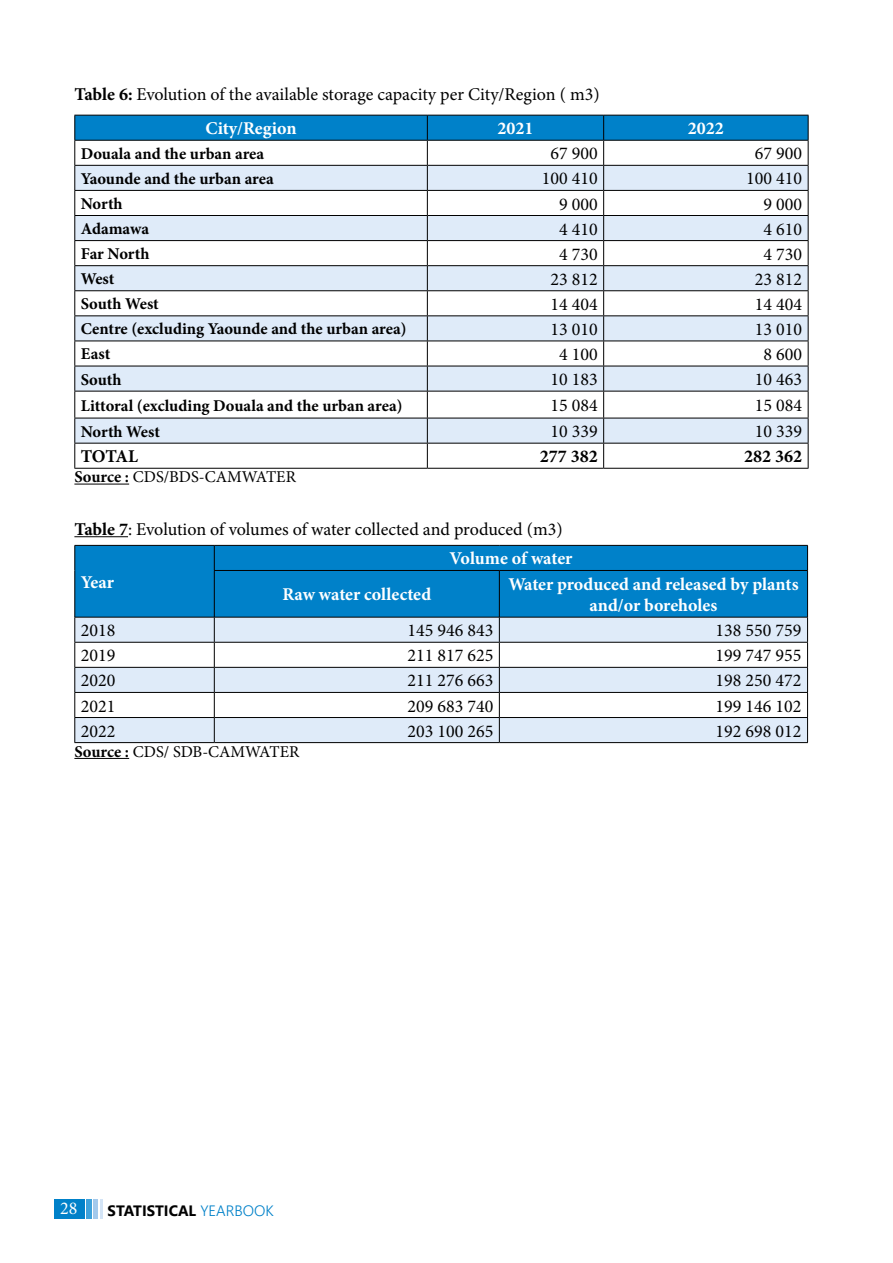
<style>
.page{position:relative;width:893px;height:1263px;background:#fff}
.page>*{position:absolute;margin:0;border:0;box-sizing:border-box;transform-origin:0 0}
.t1{font:18px/33.9px "Minion Pro";color:#000}
.t2{font:700 18px/21.6px "Minion Pro";color:#fff;text-align:center}
.t3{font:700 18px "Minion Pro";color:#000}
.t4{font:18px "Minion Pro";color:#fff}
.t5{font:700 16.5px "Minion Pro";color:#000}
.t6{font:16.5px "Minion Pro";color:#000}
.t7{font:700 15px "Segoe UI";color:#000}
.s1{font-weight:700}
.s2{font-weight:700;color:#fff}
.s3{font-weight:300;color:#0081c9}
</style>
<div class="page">
<div style="left:54px;top:1199px;width:30px;height:20px;background:#0081c9"></div>
<div style="left:86px;top:1199px;width:6px;height:20px;background:#3fa2db"></div>
<hr style="left:94px;top:1199px;width:4px;height:20px;background:#a3c9ec">
<hr style="left:100px;top:1199px;width:2px;height:20px;background:#d3e4f6">
<hr style="left:74px;top:484px;width:55px;height:1px;background:#000">
<hr style="left:74px;top:536px;width:54px;height:1px;background:#000">
<hr style="left:74px;top:758px;width:55px;height:1px;background:#000">
<svg style="left:74px;top:115px;width:735px;height:353px"></svg>
<hr style="left:74px;top:468px;width:353px;height:1px;background:#000">
<hr style="left:427px;top:468px;width:177px;height:1px;background:#000">
<hr style="left:604px;top:468px;width:204px;height:1px;background:#000">
<div style="left:76px;top:546px;width:731px;height:71px;background:#0081c9"></div>
<svg style="left:75px;top:618px;width:732px;height:124px;fill:#dfebf9"></svg>
<svg style="left:74px;top:617px;width:1px;height:125px"></svg>
<hr style="left:74px;top:642px;width:140px;height:1px;background:#000">
<hr style="left:214px;top:642px;width:285px;height:1px;background:#000">
<hr style="left:499px;top:642px;width:309px;height:1px;background:#000">
<hr style="left:74px;top:667px;width:140px;height:1px;background:#000">
<hr style="left:214px;top:667px;width:285px;height:1px;background:#000">
<hr style="left:499px;top:667px;width:309px;height:1px;background:#000">
<hr style="left:74px;top:692px;width:140px;height:1px;background:#000">
<hr style="left:214px;top:692px;width:285px;height:1px;background:#000">
<hr style="left:499px;top:692px;width:309px;height:1px;background:#000">
<hr style="left:74px;top:717px;width:140px;height:1px;background:#000">
<hr style="left:214px;top:717px;width:285px;height:1px;background:#000">
<hr style="left:499px;top:717px;width:309px;height:1px;background:#000">
<hr style="left:74px;top:742px;width:140px;height:1px;background:#000">
<hr style="left:214px;top:742px;width:285px;height:1px;background:#000">
<hr style="left:499px;top:742px;width:309px;height:1px;background:#000">
<svg style="left:214px;top:618px;width:1px;height:124px"></svg>
<svg style="left:499px;top:618px;width:1px;height:124px"></svg>
<svg style="left:807px;top:618px;width:1px;height:124px"></svg>
<hr style="left:75px;top:545px;width:139px;height:1px;background:#000">
<svg style="left:75px;top:546px;width:1px;height:24px"></svg>
<hr style="left:75px;top:570px;width:1px;height:47px;background:#000">
<hr style="left:75px;top:617px;width:139px;height:1px;background:#000">
<hr style="left:214px;top:545px;width:285px;height:1px;background:#000">
<svg style="left:214px;top:546px;width:1px;height:24px"></svg>
<hr style="left:499px;top:545px;width:309px;height:1px;background:#000">
<svg style="left:807px;top:546px;width:1px;height:24px"></svg>
<hr style="left:214px;top:570px;width:285px;height:1px;background:#000">
<hr style="left:214px;top:571px;width:1px;height:46px;background:#000">
<hr style="left:499px;top:570px;width:309px;height:1px;background:#000">
<hr style="left:499px;top:571px;width:1px;height:46px;background:#000">
<hr style="left:807px;top:571px;width:1px;height:46px;background:#000">
<hr style="left:214px;top:617px;width:285px;height:1px;background:#000">
<hr style="left:499px;top:617px;width:309px;height:1px;background:#000">
<p class="t1" style="left:205px;top:78px;width:396px;text-indent:-131px"><span class="s1">Table 6:</span> Evolution of the available storage capacity per City/Region ( m3)<br><span class="s2">City/Region</span></p>
<p class="t2" style="left:497px;top:117px;width:37px">2021</p>
<p class="t2" style="left:688px;top:117px;width:37px">2022</p>
<p class="t5" style="left:81px;top:142px;width:185px">Douala and the urban area</p>
<p class="t1" style="left:550px;top:137px;width:49px">67 900</p>
<p class="t1" style="left:755px;top:137px;width:49px">67 900</p>
<p class="t5" style="left:81px;top:167px;width:195px">Yaounde and the urban area</p>
<p class="t1" style="left:542px;top:162px;width:57px">100 410</p>
<p class="t1" style="left:746px;top:162px;width:57px">100 410</p>
<p class="t5" style="left:81px;top:192px;width:43px">North</p>
<p class="t1" style="left:559px;top:187px;width:40px">9 000</p>
<p class="t1" style="left:763px;top:187px;width:40px">9 000</p>
<p class="t5" style="left:81px;top:217px;width:70px">Adamawa</p>
<p class="t1" style="left:559px;top:212px;width:40px">4 410</p>
<p class="t1" style="left:763px;top:212px;width:40px">4 610</p>
<p class="t5" style="left:81px;top:242px;width:70px">Far North</p>
<p class="t1" style="left:559px;top:237px;width:40px">4 730</p>
<p class="t1" style="left:763px;top:237px;width:40px">4 730</p>
<p class="t5" style="left:81px;top:267px;width:35px">West</p>
<p class="t1" style="left:550px;top:262px;width:49px">23 812</p>
<p class="t1" style="left:755px;top:262px;width:49px">23 812</p>
<p class="t5" style="left:81px;top:292px;width:80px">South West</p>
<p class="t1" style="left:550px;top:287px;width:49px">14 404</p>
<p class="t1" style="left:755px;top:287px;width:49px">14 404</p>
<p class="t5" style="left:81px;top:317px;width:327px">Centre (excluding Yaounde and the urban area)</p>
<p class="t1" style="left:550px;top:312px;width:49px">13 010</p>
<p class="t1" style="left:755px;top:312px;width:49px">13 010</p>
<p class="t5" style="left:81px;top:343px;width:31px">East</p>
<p class="t1" style="left:559px;top:337px;width:40px">4 100</p>
<p class="t1" style="left:763px;top:337px;width:40px">8 600</p>
<p class="t5" style="left:81px;top:368px;width:42px">South</p>
<p class="t1" style="left:550px;top:362px;width:49px">10 183</p>
<p class="t1" style="left:755px;top:362px;width:49px">10 463</p>
<p class="t5" style="left:81px;top:394px;width:323px">Littoral (excluding Douala and the urban area)</p>
<p class="t1" style="left:550px;top:388px;width:49px">15 084</p>
<p class="t1" style="left:755px;top:388px;width:49px">15 084</p>
<p class="t5" style="left:81px;top:420px;width:81px">North West</p>
<p class="t1" style="left:550px;top:414px;width:49px">10 339</p>
<p class="t1" style="left:755px;top:414px;width:49px">10 339</p>
<p class="t3" style="left:81px;top:444px;width:59px">TOTAL</p>
<p class="t3" style="left:540px;top:444px;width:59px">277 382</p>
<p class="t3" style="left:744px;top:444px;width:59px">282 362</p>
<p class="t6" style="left:74px;top:466px;width:223px"><span class="s1">Source :</span> CDS/BDS-CAMWATER</p>
<p class="t1" style="left:74px;top:512px;width:490px"><span class="s1">Table 7</span>: Evolution of volumes of water collected and produced (m3)</p>
<p class="t2" style="left:81px;top:571px;width:35px">Year</p>
<p class="t2" style="left:449px;top:548px;width:124px">Volume of water</p>
<p class="t2" style="left:282px;top:584px;width:150px">Raw water collected</p>
<p class="t2" style="left:508px;top:573px;width:292px">Water produced and released by plants and/or boreholes</p>
<p class="t1" style="left:81px;top:614px;width:36px">2018</p>
<p class="t1" style="left:407px;top:614px;width:87px">145 946 843</p>
<p class="t1" style="left:716px;top:614px;width:87px">138 550 759</p>
<p class="t1" style="left:81px;top:639px;width:36px">2019</p>
<p class="t1" style="left:407px;top:639px;width:87px">211 817 625</p>
<p class="t1" style="left:716px;top:639px;width:87px">199 747 955</p>
<p class="t1" style="left:81px;top:664px;width:36px">2020</p>
<p class="t1" style="left:407px;top:664px;width:87px">211 276 663</p>
<p class="t1" style="left:716px;top:664px;width:87px">198 250 472</p>
<p class="t1" style="left:81px;top:689px;width:36px">2021</p>
<p class="t1" style="left:407px;top:689px;width:87px">209 683 740</p>
<p class="t1" style="left:716px;top:689px;width:87px">199 146 102</p>
<p class="t1" style="left:81px;top:714px;width:36px">2022</p>
<p class="t1" style="left:407px;top:714px;width:87px">203 100 265</p>
<p class="t1" style="left:716px;top:714px;width:87px">192 698 012</p>
<p class="t6" style="left:74px;top:740px;width:226px"><span class="s1">Source :</span> CDS/ SDB-CAMWATER</p>
<p class="t4" style="left:60px;top:1196px;width:19px">28</p>
<p class="t7" style="left:108px;top:1196px;width:168px">STATISTICAL <span class="s3">YEARBOOK</span></p>
</div>
